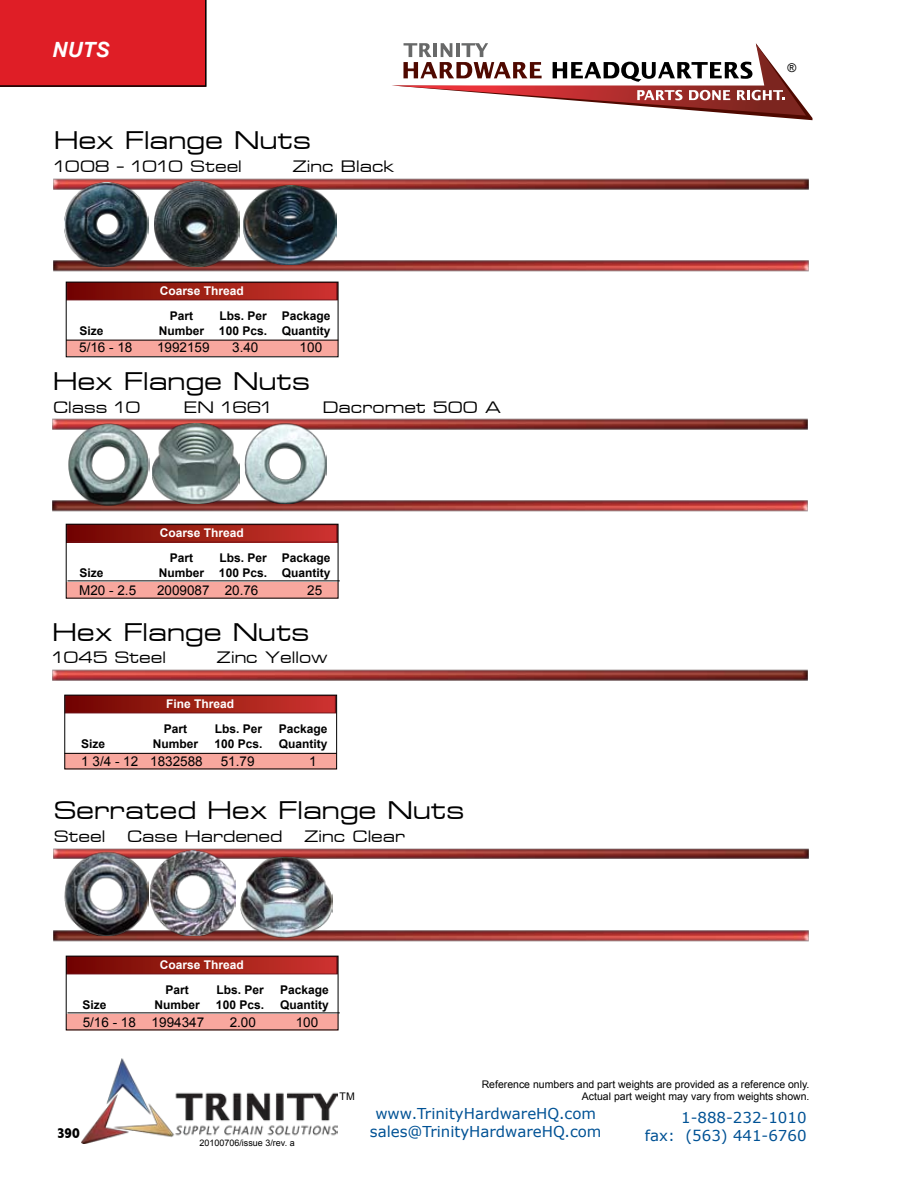
<style>
.page{position:relative;width:918px;height:1188px;background:#fff}
.page>*{position:absolute;margin:0;border:0;box-sizing:border-box;transform-origin:0 0}
.t1{font:30px "Metrostyle Extended";color:#000}
.t2{font:italic 700 21px "Arial";color:#fff}
.t3{font:19.5px "Metrostyle Extended";color:#000}
.t4{font:15px/18px "Verdana";color:#005295;text-align:center}
.t5{font:800 condensed 15px "Abadi";color:#000}
.t6{font:13.5px "Arial";color:#000}
.t7{font:700 12px "Arial";color:#000}
.t8{font:700 12px "Arial";color:#fff}
.t9{font:12px "Arial";color:#000}
.t10{font:10.5px/12.6px "Arial";color:#000;text-align:right}
.t11{font:9px "Arial";color:#000}
</style>
<div class="page">
<div style="left:0;top:0;width:207px;height:87px;background:#df1e26"></div>
<svg style="left:392px;top:43px;width:421px;height:77px"></svg>
<img style="left:53px;top:260px;width:756px;height:12px">
<img style="left:53px;top:178px;width:756px;height:12px">
<div style="left:66px;top:340px;width:272px;height:16px;background:#f8a79e"></div>
<div style="left:67px;top:283px;width:270px;height:17px;background:linear-gradient(to right,#700600,#ce362e)"></div>
<div style="left:66px;top:282px;width:272px;height:18px;border:1px solid #6e1319"></div>
<img style="left:53px;top:930px;width:756px;height:12px">
<img style="left:53px;top:848px;width:756px;height:11px">
<div style="left:66px;top:1014px;width:272px;height:17px;background:#f8a79e;border:2px solid #f8a79e"></div>
<div style="left:67px;top:957px;width:270px;height:17px;background:linear-gradient(to right,#700600,#ce362e)"></div>
<div style="left:66px;top:956px;width:272px;height:18px;border:1px solid #6e1319"></div>
<img style="left:52px;top:669px;width:756px;height:12px">
<div style="left:65px;top:753px;width:272px;height:17px;background:#f8a79e;border:2px solid #f8a79e"></div>
<div style="left:65px;top:696px;width:271px;height:17px;background:linear-gradient(to right,#6f0600,#ce362f)"></div>
<div style="left:65px;top:695px;width:271px;height:18px;border:1px solid #6e1319"></div>
<img style="left:65px;top:182px;width:84px;height:84px">
<img style="left:155px;top:182px;width:84px;height:85px">
<img style="left:244px;top:185px;width:92px;height:79px">
<img style="left:52px;top:500px;width:756px;height:12px">
<img style="left:52px;top:418px;width:756px;height:12px">
<div style="left:66px;top:582px;width:272px;height:17px;background:#f8a79e;border:2px solid #f8a79e"></div>
<div style="left:67px;top:525px;width:270px;height:17px;background:linear-gradient(to right,#700600,#ce362e)"></div>
<div style="left:66px;top:524px;width:272px;height:18px;border:1px solid #6e1319"></div>
<img style="left:68px;top:424px;width:82px;height:81px">
<img style="left:153px;top:423px;width:86px;height:81px">
<img style="left:245px;top:421px;width:82px;height:82px">
<img style="left:240px;top:856px;width:92px;height:81px">
<img style="left:64px;top:851px;width:85px;height:85px">
<img style="left:151px;top:851px;width:85px;height:85px">
<div style="left:66px;top:956px;width:272px;height:74px;border:1px solid #000"></div>
<div style="left:66px;top:282px;width:272px;height:75px;border:1px solid #000"></div>
<div style="left:66px;top:524px;width:272px;height:74px;border:1px solid #000"></div>
<div style="left:65px;top:695px;width:272px;height:74px;border:1px solid #000"></div>
<hr style="left:66px;top:340px;width:272px;height:1px;background:#000">
<hr style="left:67px;top:581px;width:273px;height:1px;background:#000">
<hr style="left:64px;top:753px;width:273px;height:1px;background:#000">
<hr style="left:67px;top:1013px;width:273px;height:1px;background:#000">
<img style="left:82px;top:1058px;width:255px;height:85px">
<h2 class="t2" style="left:52px;top:36px;width:59px">NUTS</h2>
<h1 class="t1" style="left:54px;top:125px;width:258px">Hex Flange Nuts</h1>
<h3 class="t3" style="left:54px;top:156px;width:189px">1008 - 1010 Steel</h3>
<h3 class="t3" style="left:293px;top:156px;width:103px">Zinc Black</h3>
<p class="t8" style="left:160px;top:283px;width:86px">Coarse Thread</p>
<p class="t7" style="left:170px;top:308px;width:25px">Part</p>
<p class="t7" style="left:219px;top:308px;width:113px">Lbs. Per Package</p>
<p class="t7" style="left:80px;top:322px;width:26px">Size</p>
<p class="t7" style="left:159px;top:322px;width:173px">Number 100 Pcs. Quantity</p>
<p class="t6" style="left:79px;top:339px;width:55px">5/16 - 18</p>
<p class="t6" style="left:157px;top:339px;width:54px">1992159</p>
<p class="t6" style="left:232px;top:339px;width:28px">3.40</p>
<p class="t6" style="left:300px;top:339px;width:24px">100</p>
<h1 class="t1" style="left:53px;top:366px;width:258px">Hex Flange Nuts</h1>
<h3 class="t3" style="left:53px;top:397px;width:89px">Class 10</h3>
<h3 class="t3" style="left:184px;top:397px;width:90px">EN 1661</h3>
<h3 class="t3" style="left:323px;top:397px;width:180px">Dacromet 500 A</h3>
<p class="t8" style="left:160px;top:525px;width:86px">Coarse Thread</p>
<p class="t7" style="left:170px;top:550px;width:25px">Part</p>
<p class="t7" style="left:219px;top:550px;width:113px">Lbs. Per Package</p>
<p class="t7" style="left:80px;top:565px;width:26px">Size</p>
<p class="t7" style="left:159px;top:565px;width:173px">Number 100 Pcs. Quantity</p>
<p class="t6" style="left:79px;top:581px;width:59px">M20 - 2.5</p>
<p class="t6" style="left:157px;top:581px;width:103px">2009087 20.76</p>
<p class="t6" style="left:307px;top:581px;width:17px">25</p>
<h1 class="t1" style="left:53px;top:616px;width:258px">Hex Flange Nuts</h1>
<h3 class="t3" style="left:53px;top:647px;width:115px">1045 Steel</h3>
<h3 class="t3" style="left:217px;top:647px;width:113px">Zinc Yellow</h3>
<p class="t8" style="left:166px;top:696px;width:70px">Fine Thread</p>
<p class="t7" style="left:164px;top:721px;width:25px">Part</p>
<p class="t7" style="left:215px;top:721px;width:49px">Lbs. Per</p>
<p class="t7" style="left:279px;top:721px;width:50px">Package</p>
<p class="t7" style="left:81px;top:735px;width:26px">Size</p>
<p class="t7" style="left:153px;top:735px;width:47px">Number</p>
<p class="t7" style="left:215px;top:735px;width:50px">100 Pcs.</p>
<p class="t7" style="left:279px;top:735px;width:50px">Quantity</p>
<p class="t6" style="left:81px;top:752px;width:123px">1 3/4 - 12 1832588</p>
<p class="t6" style="left:221px;top:752px;width:35px">51.79</p>
<p class="t6" style="left:309px;top:752px;width:9px">1</p>
<h1 class="t1" style="left:54px;top:795px;width:412px">Serrated Hex Flange Nuts</h1>
<h3 class="t3" style="left:54px;top:826px;width:353px">Steel Case Hardened Zinc Clear</h3>
<p class="t8" style="left:160px;top:957px;width:86px">Coarse Thread</p>
<p class="t7" style="left:165px;top:982px;width:25px">Part</p>
<p class="t7" style="left:216px;top:982px;width:49px">Lbs. Per</p>
<p class="t7" style="left:280px;top:982px;width:50px">Package</p>
<p class="t7" style="left:83px;top:996px;width:26px">Size</p>
<p class="t7" style="left:154px;top:996px;width:47px">Number</p>
<p class="t7" style="left:216px;top:996px;width:50px">100 Pcs.</p>
<p class="t7" style="left:280px;top:996px;width:50px">Quantity</p>
<p class="t6" style="left:83px;top:1013px;width:123px">5/16 - 18 1994347</p>
<p class="t6" style="left:230px;top:1013px;width:28px">2.00</p>
<p class="t6" style="left:296px;top:1013px;width:24px">100</p>
<p class="t9" style="left:788px;top:59px;width:10px">®</p>
<p class="t5" style="left:57px;top:1124px;width:24px">390</p>
<p class="t11" style="left:199px;top:1137px;width:97px">20100706/issue 3/rev. a</p>
<p class="t10" style="left:340px;top:1090px;width:17px">TM</p>
<p class="t10" style="left:482px;top:1078px;width:329px">Reference numbers and part weights are provided as a reference only.<br>Actual part weight may vary from weights shown.</p>
<p class="t4" style="left:370px;top:1105px;width:233px">www.TrinityHardwareHQ.com sales@TrinityHardwareHQ.com</p>
<p class="t4" style="left:645px;top:1108px;width:163px;text-align:right">1-888-232-1010<br>fax: (563) 441-6760</p>
</div>
